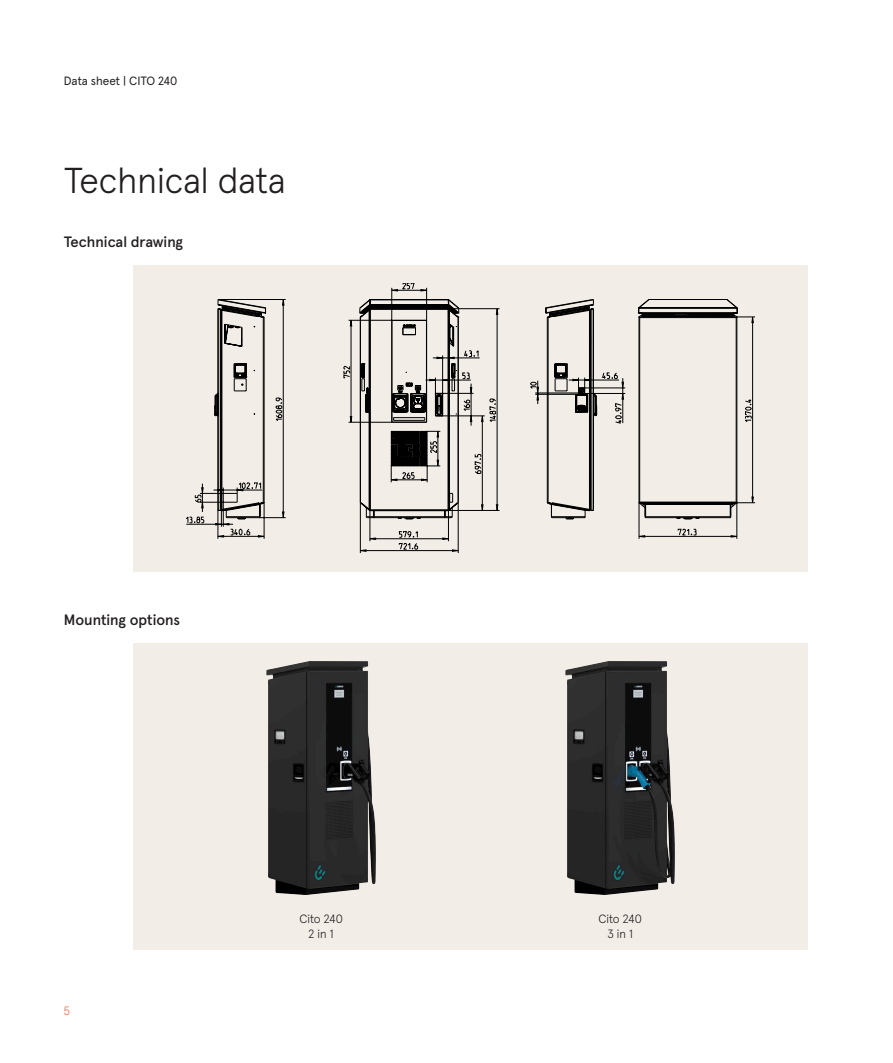
<style>
.page{position:relative;width:893px;height:1063px;background:#fff}
.page>*{position:absolute;margin:0;border:0;box-sizing:border-box;transform-origin:0 0}
.t1{font:300 36px "Apercu Pro";color:#231f20}
.Texte_10pt{font:500 15px "Apercu Pro";letter-spacing:-.005em;color:#231f20}
.Tabelle_Werte{font:300 12px "Apercu Pro";color:#231f20}
.Texte_8pt{font:12px "Apercu Pro";color:#231f20}
.t2{font:300 12px "Apercu Pro";color:#f26648}
</style>
<div class="page">
<div style="left:133px;top:643px;width:675px;height:306px;background:#f2ede7"></div>
<div style="left:133px;top:265px;width:675px;height:306px;background:#f2ede7"></div>
<img style="left:266px;top:661px;width:110px;height:234px">
<img style="left:565px;top:661px;width:110px;height:234px">
<hr style="left:360px;top:503px;width:1px;height:50px;background:#000">
<hr style="left:391px;top:288px;width:1px;height:33px;background:#000">
<hr style="left:426px;top:288px;width:1px;height:33px;background:#000">
<hr style="left:458px;top:503px;width:1px;height:50px;background:#000">
<svg style="left:391px;top:283px;width:36px;height:9px"></svg>
<svg style="left:186px;top:299px;width:569px;height:253px"></svg>
<p class="Texte_8pt" style="left:64px;top:72px;width:115px">Data sheet | CITO 240</p>
<h2 class="t1" style="left:64px;top:153px;width:223px">Technical data</h2>
<p class="Texte_10pt" style="left:64px;top:230px;width:121px">Technical drawing</p>
<p class="Texte_10pt" style="left:64px;top:608px;width:118px">Mounting options</p>
<p class="t2" style="left:64px;top:1001px;width:8px">5</p>
<p class="Tabelle_Werte" style="left:299px;top:909px;width:45px">Cito 240</p>
<p class="Tabelle_Werte" style="left:309px;top:924px;width:26px">2 in 1</p>
<p class="Tabelle_Werte" style="left:598px;top:909px;width:45px">Cito 240</p>
<p class="Tabelle_Werte" style="left:607px;top:924px;width:27px">3 in 1</p>
</div>
